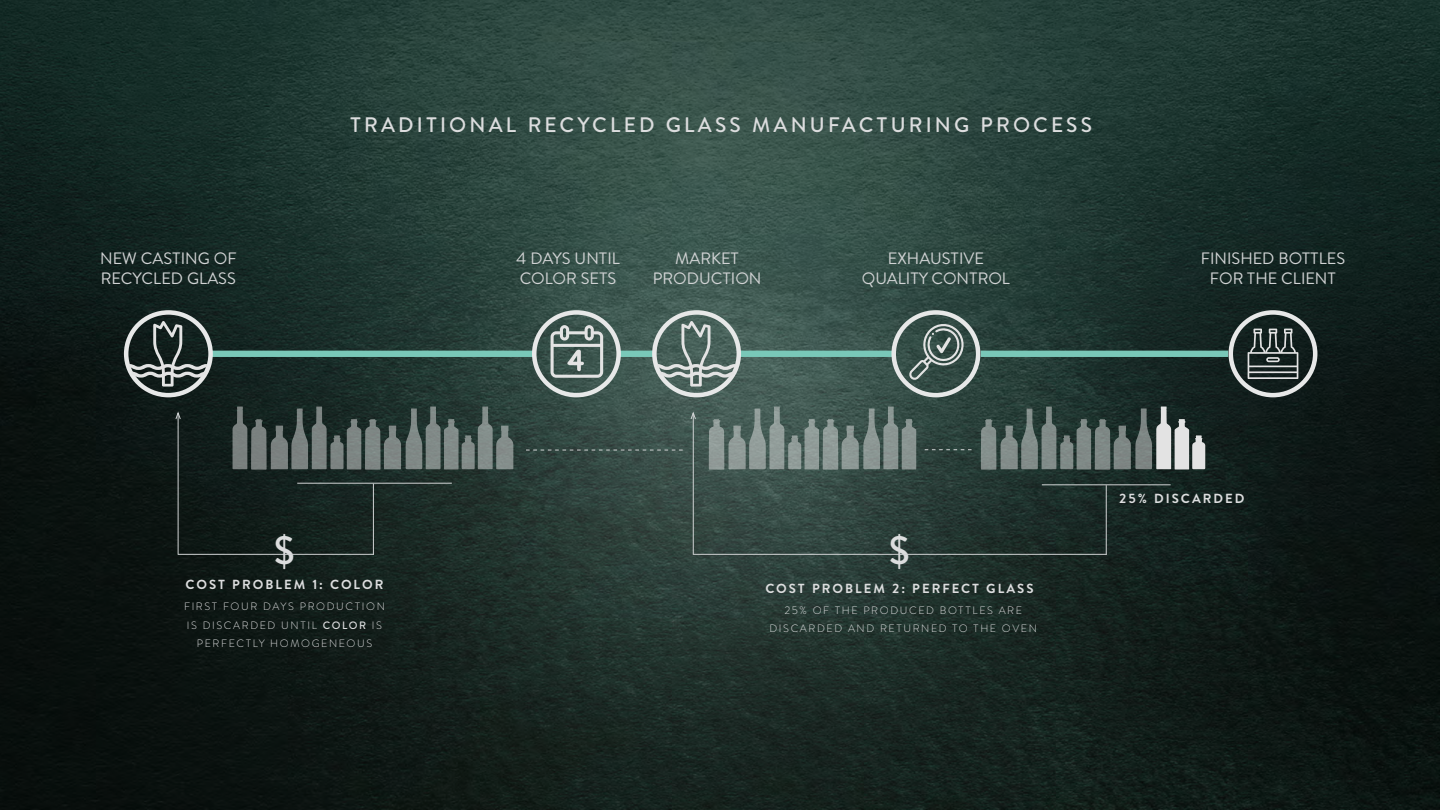
<style>
.page{position:relative;width:1440px;height:810px;background:#fff}
.page>*{position:absolute;margin:0;border:0;box-sizing:border-box;transform-origin:0 0}
.t1{font:500 39.6px "Brandon Text";color:#dcddde}
.t2{font:500 21px "Brandon Text";letter-spacing:.15em;color:#dcddde}
.t3{font:16.5px/19.8px "Brandon Text";color:#d1d3d4;text-align:center}
.t4{font:700 13.2px "Brandon Text";letter-spacing:.15em;color:#dcddde}
.t5{font:300 10.73px/18.1px "Brandon Text";letter-spacing:.15em;color:#dcddde;text-align:center}
.s1{font-weight:500}
</style>
<div class="page">
<img style="left:0;top:0;width:1440px;height:810px">
<div style="left:210px;top:351px;width:326px;height:6px;background:#79c8b8"></div>
<div style="left:618px;top:351px;width:36px;height:6px;background:#79c8b8"></div>
<div style="left:738px;top:351px;width:157px;height:6px;background:#79c8b8"></div>
<div style="left:981px;top:351px;width:247px;height:6px;background:#79c8b8"></div>
<div style="left:124px;top:310px;width:89px;height:87px;border:4px solid #e7e8e8;border-radius:50%"></div>
<div style="left:532px;top:310px;width:89px;height:87px;border:4px solid #e7e8e8;border-radius:50%"></div>
<hr style="left:178px;top:413px;width:1px;height:142px;background:#d1d3d4">
<svg style="left:175px;top:410px;width:6px;height:10px"></svg>
<hr style="left:693px;top:413px;width:1px;height:142px;background:#d1d3d4">
<svg style="left:690px;top:410px;width:7px;height:10px"></svg>
<hr style="left:373px;top:484px;width:1px;height:71px;background:#d1d3d4">
<hr style="left:1106px;top:485px;width:1px;height:70px;background:#d1d3d4">
<hr style="left:297px;top:483px;width:155px;height:1px;background:#d1d3d4">
<hr style="left:1042px;top:484px;width:129px;height:1px;background:#d1d3d4">
<hr style="left:178px;top:554px;width:196px;height:1px;background:#d1d3d4">
<hr style="left:693px;top:554px;width:414px;height:1px;background:#d1d3d4">
<svg style="left:129px;top:321px;width:78px;height:66px;background:#485250"></svg>
<div style="left:652px;top:310px;width:89px;height:87px;border:4px solid #e7e8e8;border-radius:50%"></div>
<svg style="left:657px;top:321px;width:78px;height:66px;background:#70837e"></svg>
<svg style="left:551px;top:325px;width:52px;height:53px;background:#748580"></svg>
<svg style="left:233px;top:407px;width:280px;height:63px;background:#525e5b"></svg>
<svg style="left:709px;top:407px;width:207px;height:63px;background:#6a7a76"></svg>
<svg style="left:981px;top:407px;width:224px;height:63px;background:#5f6c69"></svg>
<div style="left:891px;top:310px;width:89px;height:87px;border:4px solid #e7e8e8;border-radius:50%"></div>
<svg style="left:909px;top:322px;width:57px;height:58px;background:#556963"></svg>
<div style="left:1229px;top:310px;width:88px;height:87px;border:4px solid #e7e8e8;border-radius:50%"></div>
<svg style="left:526px;top:450px;width:157px;height:1px"></svg>
<svg style="left:925px;top:449px;width:47px;height:1px"></svg>
<svg style="left:1248px;top:329px;width:50px;height:50px;background:#4d5755"></svg>
<h2 class="t2" style="left:350px;top:111px;width:743px">TRADITIONAL RECYCLED GLASS MANUFACTURING PROCESS</h2>
<h3 class="t3" style="left:100px;top:248px;width:138px;text-align:left">NEW CASTING OF<br>RECYCLED GLASS</h3>
<h3 class="t3" style="left:516px;top:248px;width:105px;text-align:left">4 DAYS UNTIL<br>COLOR SETS</h3>
<h3 class="t3" style="left:653px;top:248px;width:110px">MARKET<br>PRODUCTION</h3>
<h3 class="t3" style="left:862px;top:248px;width:150px">EXHAUSTIVE<br>QUALITY CONTROL</h3>
<h3 class="t3" style="left:1201px;top:248px;width:146px">FINISHED BOTTLES<br>FOR THE CLIENT</h3>
<h1 class="t1" style="left:273px;top:523px;width:25px">$</h1>
<h1 class="t1" style="left:888px;top:523px;width:25px">$</h1>
<p class="t4" style="left:186px;top:576px;width:199px">COST PROBLEM 1: COLOR</p>
<p class="t4" style="left:765px;top:580px;width:270px">COST PROBLEM 2: PERFECT GLASS</p>
<p class="t5" style="left:184px;top:597px;width:202px">FIRST FOUR DAYS PRODUCTION<br>IS DISCARDED UNTIL <span class="s1">COLOR</span> IS<br>PERFECTLY HOMOGENEOUS</p>
<p class="t5" style="left:770px;top:601px;width:269px">25% OF THE PRODUCED BOTTLES ARE<br>DISCARDED AND RETURNED TO THE OVEN</p>
<p class="t4" style="left:1119px;top:490px;width:127px">25% DISCARDED</p>
</div>
